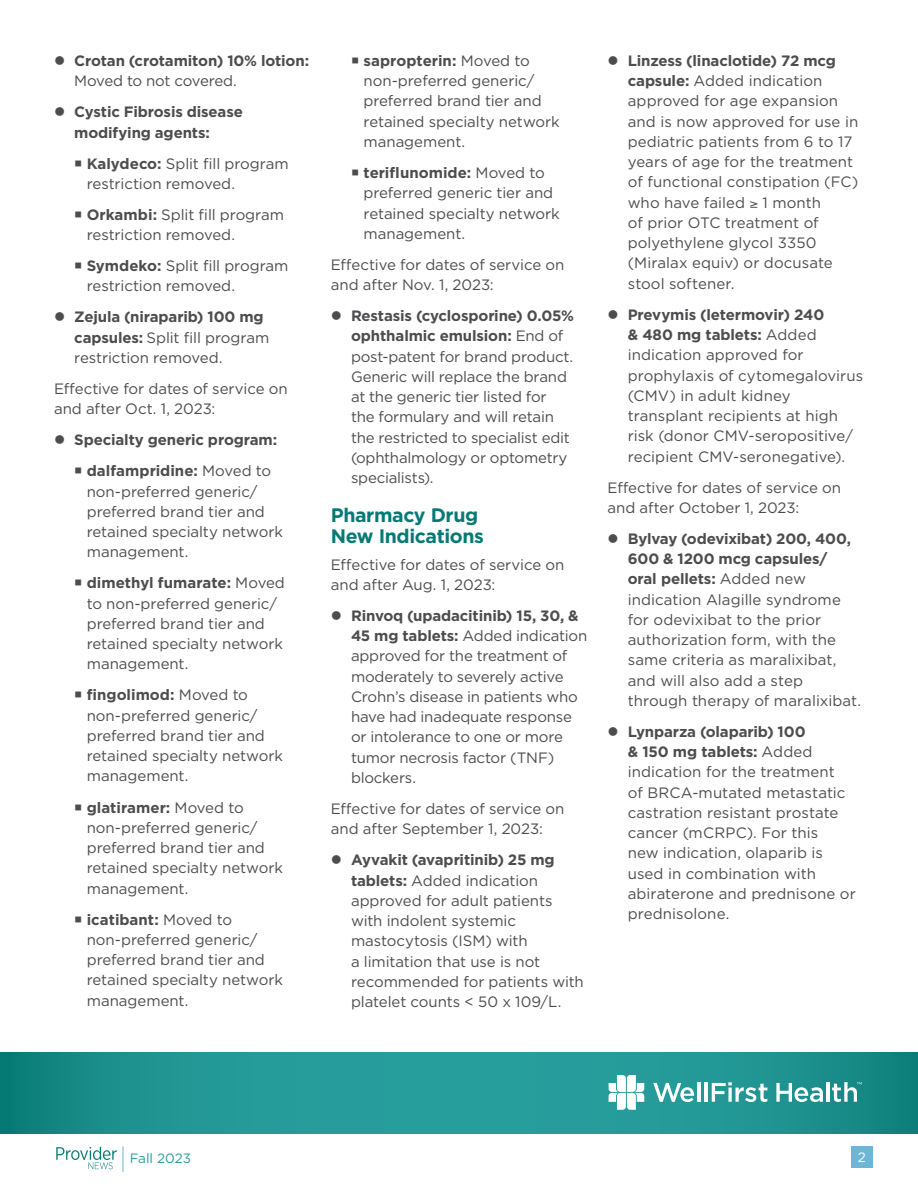
<style>
.page{position:relative;width:918px;height:1188px;background:#fff}
.page>*{position:absolute;margin:0;border:0;box-sizing:border-box;transform-origin:0 0}
.Subhead{font:700 19.5px/21px "Gotham";letter-spacing:-.02em;color:#057a75}
.Body_Copy{font:15px/20.2px "Gotham";letter-spacing:-.005em;color:#4d4d4f}
.t1{font:700 15px/20.2px "Gotham";letter-spacing:-.01em;color:#4d4d4f}
.t2{font:13.5px "Gotham";color:#269e9c}
.t3{font:13.5px "Gotham";color:#fff}
.s1{font-weight:400}
.s2{font-weight:700}
</style>
<div class="page">
<svg style="left:0;top:1052px;width:918px;height:81px;background:#209593"></svg>
<div style="left:851px;top:1147px;width:22px;height:21px;background:#6cb7d7"></div>
<svg style="left:609px;top:1075px;width:35px;height:35px"></svg>
<svg style="left:653px;top:1083px;width:41px;height:19px"></svg>
<hr style="left:697px;top:1082px;width:3px;height:20px;background:#fff">
<hr style="left:704px;top:1082px;width:3px;height:20px;background:#fff">
<svg style="left:712px;top:1082px;width:55px;height:20px"></svg>
<svg style="left:776px;top:1083px;width:47px;height:19px"></svg>
<hr style="left:826px;top:1082px;width:3px;height:20px;background:#fff">
<svg style="left:832px;top:1082px;width:30px;height:20px"></svg>
<svg style="left:123px;top:1146px;width:1px;height:26px"></svg>
<svg style="left:56px;top:1147px;width:61px;height:22px"></svg>
<p class="t1" style="left:74px;top:50px;width:236px">Crotan (crotamiton) 10% lotion:<br><span class="s1">Moved to not covered.</span></p>
<p class="t1" style="left:74px;top:102px;width:170px">Cystic Fibrosis disease modifying agents:</p>
<p class="Body_Copy" style="left:87px;top:153px;width:203px;text-indent:-13px">○ <span class="s2">Kalydeco:</span> Split fill program restriction removed.</p>
<p class="Body_Copy" style="left:87px;top:204px;width:199px;text-indent:-13px">○ <span class="s2">Orkambi:</span> Split fill program restriction removed.</p>
<p class="Body_Copy" style="left:87px;top:255px;width:203px;text-indent:-13px">○ <span class="s2">Symdeko:</span> Split fill program restriction removed.</p>
<p class="Body_Copy" style="left:74px;top:307px;width:197px"><span class="s2">Zejula (niraparib) 100 mg capsules:</span> Split fill program restriction removed.</p>
<p class="Body_Copy" style="left:54px;top:378px;width:235px">Effective for dates of service on and after Oct. 1, 2023:</p>
<p class="t1" style="left:74px;top:430px;width:205px">Specialty generic program:</p>
<p class="Body_Copy" style="left:87px;top:461px;width:198px;text-indent:-13px">○ <span class="s2">dalfampridine:</span> Moved to non-preferred generic/ preferred brand tier and retained specialty network management.</p>
<p class="Body_Copy" style="left:87px;top:573px;width:200px;text-indent:-13px">○ <span class="s2">dimethyl fumarate:</span> Moved to non-preferred generic/ preferred brand tier and retained specialty network management.</p>
<p class="Body_Copy" style="left:87px;top:685px;width:198px;text-indent:-13px">○ <span class="s2">fingolimod:</span> Moved to non-preferred generic/ preferred brand tier and retained specialty network management.</p>
<p class="Body_Copy" style="left:87px;top:797px;width:198px;text-indent:-13px">○ <span class="s2">glatiramer:</span> Moved to non-preferred generic/ preferred brand tier and retained specialty network management.</p>
<p class="Body_Copy" style="left:87px;top:909px;width:198px;text-indent:-13px">○ <span class="s2">icatibant:</span> Moved to non-preferred generic/ preferred brand tier and retained specialty network management.</p>
<p class="Body_Copy" style="left:364px;top:50px;width:198px;text-indent:-13px">○ <span class="s2">sapropterin:</span> Moved to non-preferred generic/ preferred brand tier and retained specialty network management.</p>
<p class="Body_Copy" style="left:364px;top:162px;width:198px;text-indent:-13px">○ <span class="s2">teriflunomide:</span> Moved to preferred generic tier and retained specialty network management.</p>
<p class="Body_Copy" style="left:331px;top:254px;width:235px">Effective for dates of service on and after Nov. 1, 2023:</p>
<p class="Body_Copy" style="left:351px;top:305px;width:225px"><span class="s2">Restasis (cyclosporine) 0.05% ophthalmic emulsion:</span> End of post-patent for brand product.<br>Generic will replace the brand at the generic tier listed for<br>the formulary and will retain the restricted to specialist edit (ophthalmology or optometry specialists).</p>
<h2 class="Subhead" style="left:331px;top:504px;width:155px">Pharmacy Drug<br>New Indications</h2>
<p class="Body_Copy" style="left:331px;top:554px;width:235px">Effective for dates of service on and after Aug. 1, 2023:</p>
<p class="Body_Copy" style="left:351px;top:605px;width:238px"><span class="s2">Rinvoq (upadacitinib) 15, 30, &amp;<br>45 mg tablets:</span> Added indication approved for the treatment of moderately to severely active<br>Crohn’s disease in patients who have had inadequate response or intolerance to one or more tumor necrosis factor (TNF) blockers.</p>
<p class="Body_Copy" style="left:331px;top:798px;width:235px">Effective for dates of service on and after September 1, 2023:</p>
<p class="Body_Copy" style="left:351px;top:850px;width:234px"><span class="s2">Ayvakit (avapritinib) 25 mg tablets:</span> Added indication approved for adult patients with indolent systemic mastocytosis (ISM) with<br>a limitation that use is not recommended for patients with platelet counts &lt; 50 x 109/L.</p>
<p class="Body_Copy" style="left:628px;top:50px;width:232px"><span class="s2">Linzess (linaclotide) 72 mcg capsule:</span> Added indication approved for age expansion and is now approved for use in pediatric patients from 6 to 17 years of age for the treatment of functional constipation (FC) who have failed ≥ 1 month<br>of prior OTC treatment of polyethylene glycol 3350 (Miralax equiv) or docusate stool softener.</p>
<p class="Body_Copy" style="left:628px;top:304px;width:237px"><span class="s2">Prevymis (letermovir) 240<br>&amp; 480 mg tablets:</span> Added indication approved for prophylaxis of cytomegalovirus (CMV) in adult kidney transplant recipients at high risk (donor CMV-seropositive/ recipient CMV-seronegative).</p>
<p class="Body_Copy" style="left:608px;top:477px;width:235px">Effective for dates of service on and after October 1, 2023:</p>
<p class="Body_Copy" style="left:628px;top:528px;width:235px"><span class="s2">Bylvay (odevixibat) 200, 400,<br>600 &amp; 1200 mcg capsules/<br>oral pellets:</span> Added new indication Alagille syndrome for odevixibat to the prior authorization form, with the same criteria as maralixibat, and will also add a step through therapy of maralixibat.</p>
<p class="Body_Copy" style="left:628px;top:721px;width:230px"><span class="s2">Lynparza (olaparib) 100<br>&amp; 150 mg tablets:</span> Added indication for the treatment<br>of BRCA-mutated metastatic castration resistant prostate cancer (mCRPC). For this<br>new indication, olaparib is used in combination with abiraterone and prednisone or prednisolone.</p>
<p class="t2" style="left:130px;top:1150px;width:63px">Fall 2023</p>
<p class="t3" style="left:858px;top:1148px;width:10px">2</p>
</div>
